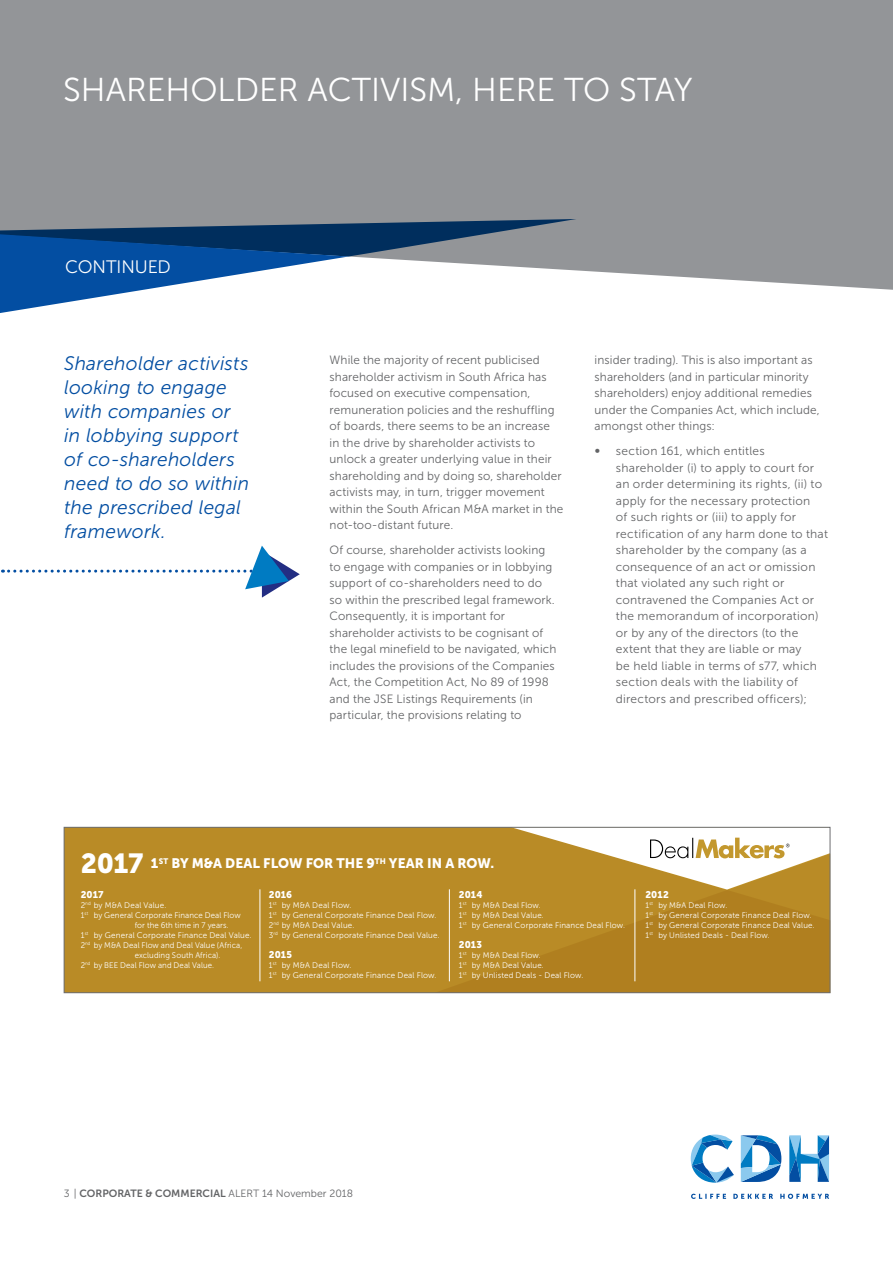
<style>
.page{position:relative;width:893px;height:1263px;background:#fff}
.page>*{position:absolute;margin:0;border:0;box-sizing:border-box;transform-origin:0 0}
.t1{font:33px "Museo Sans 300";color:#fff}
.t2{font:27.45px "Museo Sans 900";color:#fff}
.t3{font:italic 19.5px/24px "Museo Sans 300";letter-spacing:.015em;color:#034ea2}
.t4{font:18px "Museo Sans 300";letter-spacing:-.005em;color:#fff}
.t5{font:13.8px "Museo Sans 900";letter-spacing:.005em;color:#fff}
.t6{font:12px/16.5px "Museo Sans 300";letter-spacing:.015em;color:#636466}
.t7{font:10.5px "Museo Sans 300";color:#636466}
.t8{font:9.75px "Museo Sans 900";letter-spacing:.02em;color:#fff}
.t9{font:8.25px/10.1px "Museo Sans 300";letter-spacing:.015em;color:#fff}
.t10{font:8.25px "Museo Sans 300";letter-spacing:.015em;color:#fff;scale:.96 1}
.t11{font:8.1px/10.1px "Museo Sans 300";letter-spacing:.02em;color:#fff}
.s1{font-family:"Museo Sans 700"}
</style>
<div class="page">
<div style="left:0;top:0;width:892px;height:290px;background:#939598"></div>
<svg style="left:0;top:219px;width:576px;height:94px"></svg>
<svg style="left:691px;top:1194px;width:138px;height:5px"></svg>
<svg style="left:789px;top:1135px;width:40px;height:47px"></svg>
<svg style="left:691px;top:1134px;width:43px;height:48px"></svg>
<svg style="left:741px;top:1135px;width:40px;height:47px"></svg>
<svg style="left:9px;top:546px;width:291px;height:52px"></svg>
<div style="left:66px;top:829px;width:445px;height:162px;background:#b98b26"></div>
<svg style="left:300px;top:845px;width:528px;height:146px;background:#b58623"></svg>
<div style="left:64px;top:827px;width:766px;height:166px;border:1px solid #6d6e71"></div>
<svg style="left:511px;top:827px;width:319px;height:62px"></svg>
<hr style="left:259px;top:889px;width:1px;height:92px;background:#fff">
<hr style="left:449px;top:889px;width:1px;height:92px;background:#fff">
<hr style="left:634px;top:889px;width:1px;height:92px;background:#fff">
<h1 class="t1" style="left:63px;top:72px;width:631px">SHAREHOLDER ACTIVISM, HERE TO STAY</h1>
<h3 class="t4" style="left:65px;top:257px;width:107px">CONTINUED</h3>
<h3 class="t3" style="left:64px;top:351px;width:186px">Shareholder activists looking to engage with companies or in lobbying support of co-shareholders need to do so within the prescribed legal framework.</h3>
<p class="t6" style="left:330px;top:352px;width:235px">While the majority of recent publicised shareholder activism in South Africa has focused on executive compensation, remuneration policies and the reshuffling of boards, there seems to be an increase<br>in the drive by shareholder activists to unlock a greater underlying value in their shareholding and by doing so, shareholder activists may, in turn, trigger movement within the South African M&amp;A market in the not-too-distant future.</p>
<p class="t6" style="left:330px;top:542px;width:228px">Of course, shareholder activists looking to engage with companies or in lobbying support of co-shareholders need to do so within the prescribed legal framework.<br>Consequently, it is important for shareholder activists to be cognisant of the legal minefield to be navigated, which includes the provisions of the Companies Act, the Competition Act, No 89 of 1998 and the JSE Listings Requirements (in particular, the provisions relating to</p>
<p class="t6" style="left:595px;top:352px;width:227px">insider trading). This is also important as shareholders (and in particular minority shareholders) enjoy additional remedies under the Companies Act, which include, amongst other things:</p>
<p class="t6" style="left:595px;top:443px;width:7px">∞</p>
<p class="t6" style="left:616px;top:443px;width:214px">section 161, which entitles shareholder (i) to apply to court for an order determining its rights, (ii) to apply for the necessary protection<br>of such rights or (iii) to apply for rectification of any harm done to that shareholder by the company (as a consequence of an act or omission that violated any such right or contravened the Companies Act or the memorandum of incorporation) or by any of the directors (to the extent that they are liable or may<br>be held liable in terms of s77, which section deals with the liability of directors and prescribed officers);</p>
<h2 class="t2" style="left:81px;top:848px;width:64px">2017</h2>
<p class="t8" style="left:81px;top:889px;width:24px">2017</p>
<p class="t9" style="left:81px;top:900px;width:87px">2<sup>nd</sup> by M&amp;A Deal Value.</p>
<p class="t10" style="left:81px;top:911px;width:168px">1<sup>st</sup> by General Corporate Finance Deal Flow</p>
<p class="t10" style="left:135px;top:921px;width:99px">for the 6th time in 7 years.</p>
<p class="t9" style="left:81px;top:930px;width:172px">1<sup>st</sup> by General Corporate Finance Deal Value.</p>
<p class="t10" style="left:81px;top:941px;width:170px">2<sup>nd</sup> by M&amp;A Deal Flow and Deal Value (Africa,</p>
<p class="t10" style="left:135px;top:951px;width:91px">excluding South Africa).</p>
<p class="t10" style="left:81px;top:961px;width:141px">2<sup>nd</sup> by BEE Deal Flow and Deal Value.</p>
<p class="t5" style="left:151px;top:856px;width:345px">1<sup>ST</sup> BY M&amp;A DEAL FLOW FOR THE 9<sup>TH</sup> YEAR IN A ROW.</p>
<p class="t8" style="left:269px;top:889px;width:25px">2016</p>
<p class="t9" style="left:269px;top:900px;width:172px">1<sup>st</sup> by M&amp;A Deal Flow.<br>1<sup>st</sup> by General Corporate Finance Deal Flow.<br>2<sup>nd</sup> by M&amp;A Deal Value.<br>3<sup>rd</sup> by General Corporate Finance Deal Value.</p>
<p class="t8" style="left:269px;top:949px;width:25px">2015</p>
<p class="t9" style="left:269px;top:960px;width:169px">1<sup>st</sup> by M&amp;A Deal Flow.<br>1<sup>st</sup> by General Corporate Finance Deal Flow.</p>
<p class="t8" style="left:459px;top:889px;width:25px">2014</p>
<p class="t11" style="left:459px;top:900px;width:168px">1<sup>st</sup> by M&amp;A Deal Flow.<br>1<sup>st</sup> by M&amp;A Deal Value.<br>1<sup>st</sup> by General Corporate Finance Deal Flow.</p>
<p class="t8" style="left:459px;top:939px;width:25px">2013</p>
<p class="t11" style="left:459px;top:950px;width:126px">1<sup>st</sup> by M&amp;A Deal Flow.<br>1<sup>st</sup> by M&amp;A Deal Value.<br>1<sup>st</sup> by Unlisted Deals - Deal Flow.</p>
<p class="t8" style="left:645px;top:889px;width:25px">2012</p>
<p class="t11" style="left:645px;top:900px;width:171px">1<sup>st</sup> by M&amp;A Deal Flow.<br>1<sup>st</sup> by General Corporate Finance Deal Flow.<br>1<sup>st</sup> by General Corporate Finance Deal Value.<br>1<sup>st</sup> by Unlisted Deals - Deal Flow.</p>
<p class="t7" style="left:64px;top:1188px;width:291px">3 | <span class="s1">CORPORATE &amp; COMMERCIAL</span> ALERT 14 November 2018</p>
</div>
